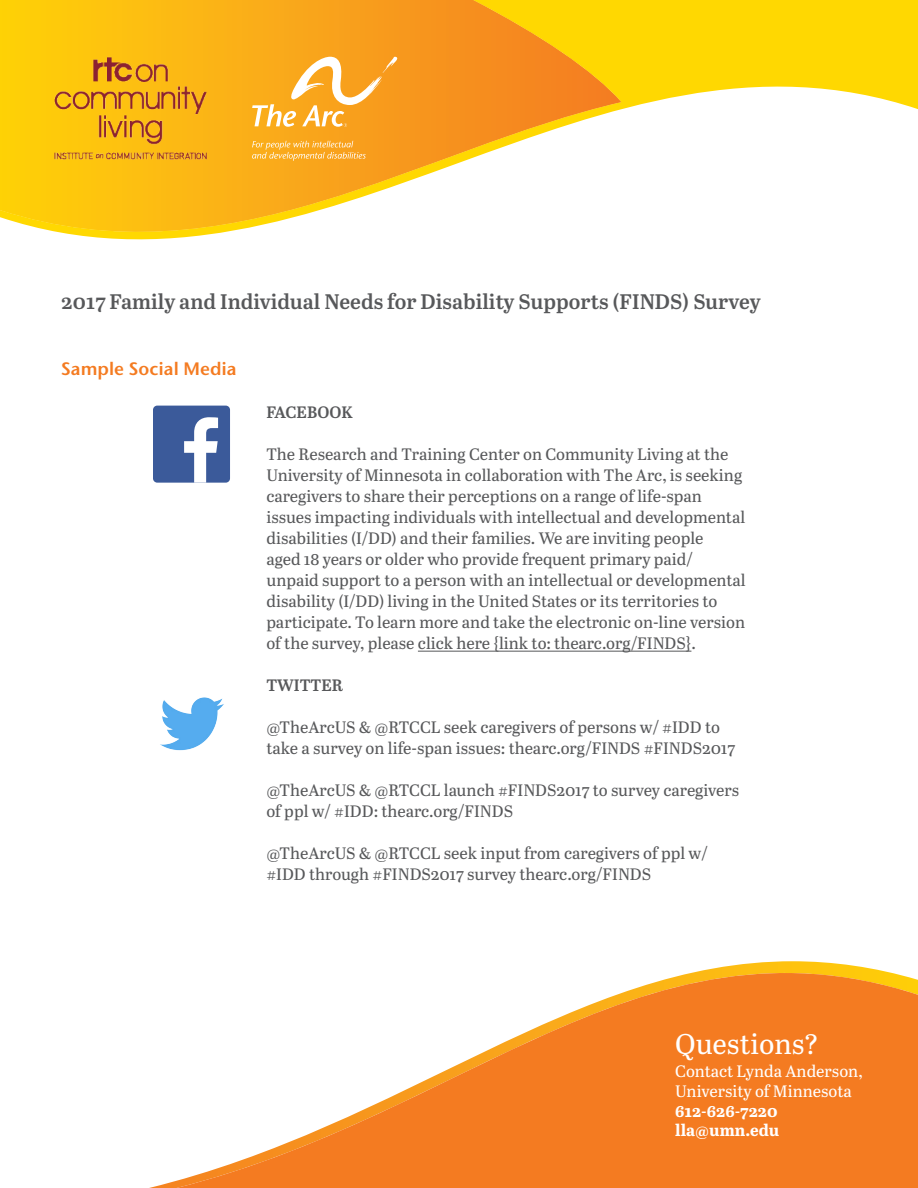
<style>
.page{position:relative;width:918px;height:1188px;background:#fff}
.page>*{position:absolute;margin:0;border:0;box-sizing:border-box;transform-origin:0 0}
.t1{font:28.5px "Abril Text";color:#fff}
.t2{font:600 21px "Abril Text";color:#57585a}
.t3{font:600 18px "Stone Sans ITC Std";color:#f47b21}
.t4{font:16.5px/21px "Abril Text";color:#57585a}
.t5{font:16.5px "Abril Text";color:#fff}
.t6{font:700 16.5px "Abril Text";color:#fff}
.t7{font:600 16.5px "Abril Text";color:#57585a}
</style>
<div class="page">
<svg style="left:149px;top:961px;width:769px;height:227px;fill:#f47b21"></svg>
<svg style="left:621px;top:0;width:297px;height:110px;background:#ffdd25"></svg>
<svg style="left:0;top:0;width:621px;height:240px"></svg>
<svg style="left:252px;top:57px;width:149px;height:104px;background:#f9b03c"></svg>
<img style="left:50px;top:56px;width:161px;height:106px">
<hr style="left:418px;top:651px;width:273px;height:1px;background:#57585a">
<div style="left:153px;top:406px;width:77px;height:77px;background:#3b5a9a;border-radius:4px"></div>
<svg style="left:184px;top:417px;width:34px;height:66px"></svg>
<img style="left:160px;top:697px;width:64px;height:54px">
<p class="t2" style="left:61px;top:286px;width:701px">2017 Family and Individual Needs for Disability Supports (FINDS) Survey</p>
<p class="t3" style="left:61px;top:358px;width:177px">Sample Social Media</p>
<p class="t7" style="left:266px;top:401px;width:88px">FACEBOOK</p>
<p class="t4" style="left:266px;top:443px;width:481px">The Research and Training Center on Community Living at the University of Minnesota in collaboration with The Arc, is seeking caregivers to share their perceptions on a range of life-span issues impacting individuals with intellectual and developmental disabilities (I/DD) and their families. We are inviting people<br>aged 18 years or older who provide frequent primary paid/ unpaid support to a person with an intellectual or developmental disability (I/DD) living in the United States or its territories to participate. To learn more and take the electronic on-line version of the survey, please click here {link to: thearc.org/FINDS}.</p>
<p class="t7" style="left:266px;top:674px;width:78px">TWITTER</p>
<p class="t4" style="left:266px;top:716px;width:470px">@TheArcUS &amp; @RTCCL seek caregivers of persons w/ #IDD to take a survey on life-span issues: thearc.org/FINDS #FINDS2017</p>
<p class="t4" style="left:266px;top:779px;width:474px">@TheArcUS &amp; @RTCCL launch #FINDS2017 to survey caregivers of ppl w/ #IDD: thearc.org/FINDS</p>
<p class="t4" style="left:266px;top:842px;width:443px">@TheArcUS &amp; @RTCCL seek input from caregivers of ppl w/ #IDD through #FINDS2017 survey thearc.org/FINDS</p>
<p class="t1" style="left:675px;top:1024px;width:145px">Questions?</p>
<p class="t5" style="left:675px;top:1059px;width:189px">Contact Lynda Anderson,</p>
<p class="t5" style="left:675px;top:1079px;width:178px">University of Minnesota</p>
<p class="t6" style="left:675px;top:1099px;width:104px">612-626-7220</p>
<p class="t6" style="left:675px;top:1118px;width:106px">lla@umn.edu</p>
</div>
